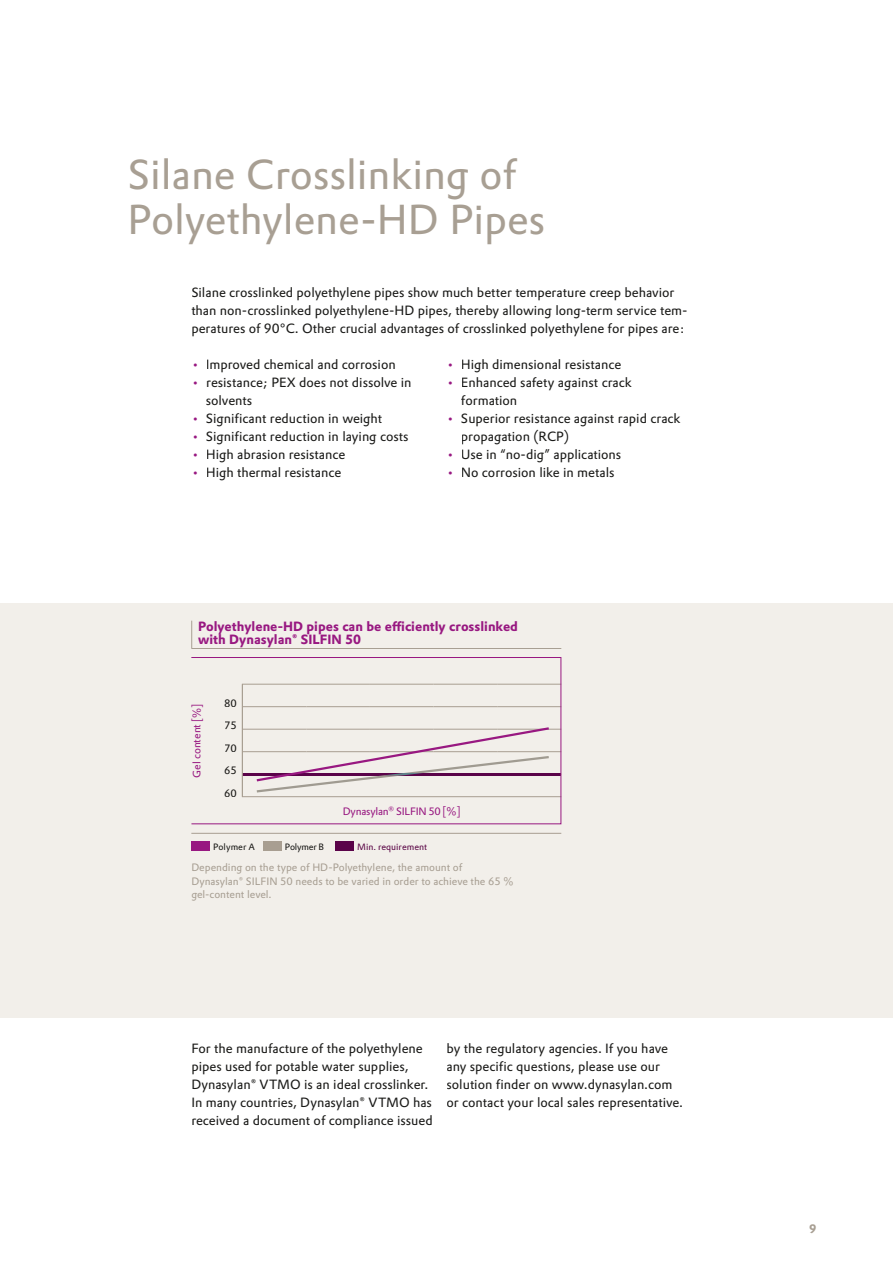
<style>
.page{position:relative;width:893px;height:1263px;background:#fff}
.page>*{position:absolute;margin:0;border:0;box-sizing:border-box;transform-origin:0 0}
.t1{font:40.95px/45px "Evonik Prokyon";color:#a89f93}
.t2{font:13.2px/18px "Evonik Prokyon";color:#1a1a18}
.t3{font:700 13.2px/13.5px "Evonik Prokyon";color:#981881}
.t4{font:700 12px "Evonik Prokyon";color:#a89f93}
.t5{font:10.5px/13.5px "Evonik Prokyon";color:#a89f93}
.t6{font:10.5px "DTL Prokyon T";letter-spacing:-.02em;color:#981881}
.t7{font:10.5px "DTL Prokyon T";color:#981881}
.t8{font:10.5px/22.5px "DTL Prokyon T";color:#181715;text-align:justify}
.t9{font:9px "DTL Prokyon T";letter-spacing:-.005em;color:#181715}
.t10{font:9px "DTL Prokyon T";color:#5a0545}
.s1{color:#981881}
</style>
<div class="page">
<div style="left:0;top:603px;width:893px;height:414px;background:#f2efea"></div>
<svg style="left:191px;top:621px;width:1px;height:27px"></svg>
<hr style="left:191px;top:648px;width:370px;height:1px;background:#a89f93">
<hr style="left:191px;top:833px;width:370px;height:1px;background:#a89e91">
<div style="left:191px;top:841px;width:18px;height:9px;background:#981881"></div>
<div style="left:263px;top:841px;width:18px;height:9px;background:#a89e91"></div>
<div style="left:335px;top:841px;width:18px;height:9px;background:#5a0349"></div>
<svg style="left:242px;top:683px;width:317px;height:114px"></svg>
<hr style="left:242px;top:684px;width:1px;height:113px;background:#a89e91">
<div style="left:191px;top:657px;width:370px;height:167px;border:1px solid #981881"></div>
<h1 class="t1" style="left:128px;top:149px;width:419px">Silane Crosslinking of<br>Polyethylene-HD Pipes</h1>
<p class="t2" style="left:191px;top:283px;width:498px">Silane crosslinked polyethylene pipes show much better temperature creep behavior than non-crosslinked polyethylene-HD pipes, thereby allowing long-term service tem&shy;peratures of 90°C. Other crucial advantages of crosslinked polyethylene for pipes are:</p>
<p class="t2" style="left:191px;top:355px;width:206px"><span class="s1">•</span> Improved chemical and corrosion</p>
<p class="t2" style="left:206px;top:373px;width:207px;text-indent:-14px"><span class="s1">•</span> resistance; PEX does not dissolve in solvents</p>
<p class="t2" style="left:191px;top:409px;width:192px"><span class="s1">•</span> Significant reduction in weight</p>
<p class="t2" style="left:191px;top:427px;width:219px"><span class="s1">•</span> Significant reduction in laying costs</p>
<p class="t2" style="left:191px;top:445px;width:156px"><span class="s1">•</span> High abrasion resistance</p>
<p class="t2" style="left:191px;top:463px;width:151px"><span class="s1">•</span> High thermal resistance</p>
<p class="t2" style="left:446px;top:355px;width:176px"><span class="s1">•</span> High dimensional resistance</p>
<p class="t2" style="left:461px;top:373px;width:172px;text-indent:-14px"><span class="s1">•</span> Enhanced safety against crack formation</p>
<p class="t2" style="left:461px;top:409px;width:221px;text-indent:-14px"><span class="s1">•</span> Superior resistance against rapid crack propagation (RCP)</p>
<p class="t2" style="left:446px;top:445px;width:176px"><span class="s1">•</span> Use in “no-dig” applications</p>
<p class="t2" style="left:446px;top:463px;width:170px"><span class="s1">•</span> No corrosion like in metals</p>
<p class="t3" style="left:198px;top:618px;width:321px">Polyethylene-HD pipes can be efficiently crosslinked with Dynasylan® SILFIN 50</p>
<p class="t7" style="left:190px;top:777px;width:75px;rotate:-90deg">Gel content [%]</p>
<p class="t8" style="left:224px;top:691px;width:14px">80<br>75<br>70<br>65<br>60</p>
<p class="t6" style="left:343px;top:804px;width:119px">Dynasylan<sup>®</sup> SILFIN 50 [%]</p>
<p class="t9" style="left:285px;top:841px;width:41px">Polymer B</p>
<p class="t9" style="left:213px;top:841px;width:43px">Polymer A</p>
<p class="t10" style="left:357px;top:841px;width:71px">Min. requirement</p>
<p class="t5" style="left:191px;top:860px;width:324px">Depending on the type of HD-Polyethylene, the amount of<br>Dynasylan® SILFIN 50 needs to be varied in order to achieve the 65 % gel-content level.</p>
<p class="t2" style="left:191px;top:1039px;width:243px">For the manufacture of the polyethylene pipes used for potable water supplies, Dynasylan® VTMO is an ideal crosslinker.<br>In many countries, Dynasylan® VTMO has received a document of compliance issued</p>
<p class="t2" style="left:446px;top:1039px;width:238px">by the regulatory agencies. If you have any specific questions, please use our solution finder on www.dynasylan.com or contact your local sales representative.</p>
<p class="t4" style="left:809px;top:1219px;width:9px">9</p>
</div>
